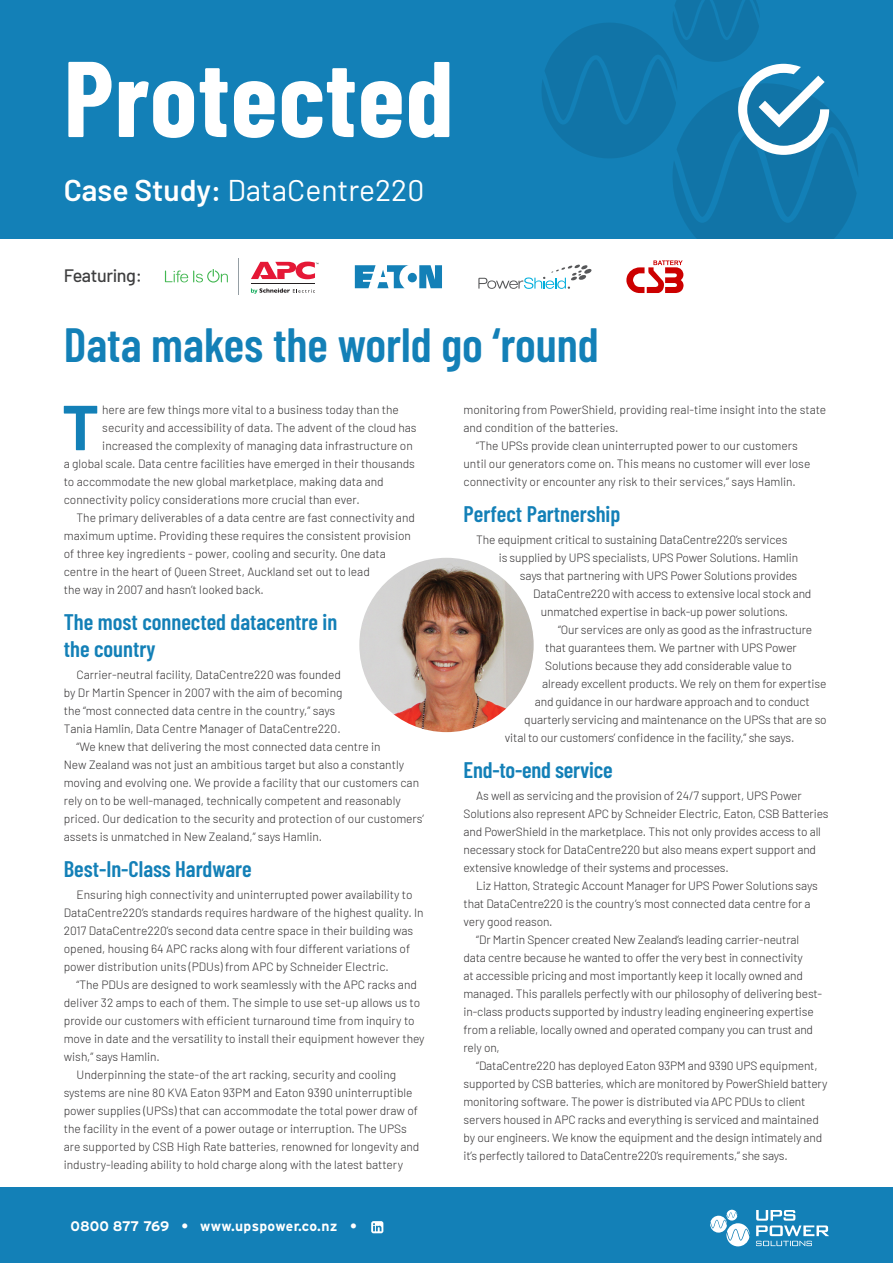
<style>
.page{position:relative;width:893px;height:1263px;background:#fff}
.page>*{position:absolute;margin:0;border:0;box-sizing:border-box;transform-origin:0 0}
.t1{font:700 107.25px "Barlow Condensed";letter-spacing:.01em;color:#fff}
.t2{font:700 63.45px "Barlow";color:#1380b7}
.t3{font:600 48px "Barlow Condensed";color:#1380b7}
.t4{font:30px "Barlow";color:#fff}
.t5{font:600 22.5px/27px "Barlow Condensed";color:#1380b7}
.t6{font:500 18px "Barlow";letter-spacing:-.02em;color:#3e3e3f}
.t7{font:700 13.95px "Interstate";letter-spacing:.01em;color:#fff}
.t8{font:300 12px/18px "Barlow";letter-spacing:-.01em;color:#312f30}
.s1{font-weight:600}
</style>
<div class="page">
<div style="left:0;top:0;width:893px;height:239px;background:#1380b7"></div>
<svg style="left:542px;top:0;width:316px;height:239px"></svg>
<div style="left:0;top:1187px;width:893px;height:76px;background:#1380b7"></div>
<svg style="left:371px;top:1221px;width:12px;height:12px"></svg>
<svg style="left:710px;top:1209px;width:40px;height:37px"></svg>
<svg style="left:756px;top:1210px;width:73px;height:36px"></svg>
<svg style="left:738px;top:64px;width:91px;height:91px"></svg>
<svg style="left:355px;top:265px;width:87px;height:23px"></svg>
<img style="left:359px;top:558px;width:175px;height:174px;border-radius:87px">
<svg style="left:165px;top:269px;width:63px;height:14px"></svg>
<hr style="left:239px;top:259px;width:1px;height:36px;background:#959ea4">
<svg style="left:251px;top:288px;width:64px;height:6px"></svg>
<hr style="left:251px;top:283px;width:64px;height:1px;background:#231f20">
<svg style="left:251px;top:262px;width:67px;height:17px"></svg>
<svg style="left:478px;top:264px;width:114px;height:25px"></svg>
<svg style="left:626px;top:260px;width:58px;height:33px"></svg>
<p class="t1" style="left:64px;top:22px;width:391px">Protected</p>
<p class="t4" style="left:64px;top:168px;width:362px"><span class="s1">Case Study:</span> DataCentre220</p>
<p class="t6" style="left:64px;top:262px;width:80px">Featuring:</p>
<p class="t3" style="left:64px;top:311px;width:537px">Data makes the world go ‘round</p>
<p class="t2" style="left:62px;top:380px;width:39px">T</p>
<p class="t8" style="left:102px;top:400px;width:298px">here are few things more vital to a business today than the</p>
<p class="t8" style="left:102px;top:418px;width:316px">security and accessibility of data. The advent of the cloud has</p>
<p class="t8" style="left:102px;top:436px;width:312px">increased the complexity of managing data infrastructure on</p>
<p class="t8" style="left:64px;top:454px;width:353px">a global scale. Data centre facilities have emerged in their thousands</p>
<p class="t8" style="left:64px;top:472px;width:321px">to accommodate the new global marketplace, making data and</p>
<p class="t8" style="left:64px;top:490px;width:297px">connectivity policy considerations more crucial than ever.</p>
<p class="t8" style="left:64px;top:508px;width:353px;text-indent:13px">The primary deliverables of a data centre are fast connectivity and maximum uptime. Providing these requires the consistent provision of three key ingredients - power, cooling and security. One data centre in the heart of Queen Street, Auckland set out to lead<br>the way in 2007 and hasn’t looked back.</p>
<p class="t5" style="left:64px;top:607px;width:275px">The most connected datacentre in the country</p>
<p class="t8" style="left:64px;top:665px;width:280px;text-indent:13px">Carrier-neutral facility, DataCentre220 was founded by Dr Martin Spencer in 2007 with the aim of becoming the “most connected data centre in the country,” says Tania Hamlin, Data Centre Manager of DataCentre220.</p>
<p class="t8" style="left:64px;top:737px;width:362px;text-indent:13px">“We knew that delivering the most connected data centre in<br>New Zealand was not just an ambitious target but also a constantly moving and evolving one. We provide a facility that our customers can rely on to be well-managed, technically competent and reasonably priced. Our dedication to the security and protection of our customers’ assets is unmatched in New Zealand,” says Hamlin.</p>
<p class="t5" style="left:64px;top:853px;width:189px">Best-In-Class Hardware</p>
<p class="t8" style="left:64px;top:884px;width:361px;text-indent:13px">Ensuring high connectivity and uninterrupted power availability to DataCentre220’s standards requires hardware of the highest quality. In 2017 DataCentre220’s second data centre space in their building was opened, housing 64 APC racks along with four different variations of power distribution units (PDUs) from APC by Schneider Electric.</p>
<p class="t8" style="left:64px;top:974px;width:362px;text-indent:13px">“The PDUs are designed to work seamlessly with the APC racks and deliver 32 amps to each of them. The simple to use set-up allows us to provide our customers with efficient turnaround time from inquiry to move in date and the versatility to install their equipment however they wish,” says Hamlin.</p>
<p class="t8" style="left:64px;top:1064px;width:357px;text-indent:13px">Underpinning the state-of the art racking, security and cooling systems are nine 80 KVA Eaton 93PM and Eaton 9390 uninterruptible power supplies (UPSs) that can accommodate the total power draw of the facility in the event of a power outage or interruption. The UPSs are supported by CSB High Rate batteries, renowned for longevity and industry-leading ability to hold charge along with the latest battery</p>
<p class="t7" style="left:70px;top:1218px;width:288px">0800 877 769 • www.upspower.co.nz •</p>
<p class="t8" style="left:463px;top:400px;width:364px">monitoring from PowerShield, providing real-time insight into the state and condition of the batteries.</p>
<p class="t8" style="left:463px;top:436px;width:348px;text-indent:13px">“The UPSs provide clean uninterrupted power to our customers until our generators come on. This means no customer will ever lose connectivity or encounter any risk to their services,” says Hamlin.</p>
<p class="t5" style="left:463px;top:499px;width:158px">Perfect Partnership</p>
<p class="t8" style="left:476px;top:530px;width:313px">The equipment critical to sustaining DataCentre220’s services</p>
<p class="t8" style="left:499px;top:548px;width:301px">is supplied by UPS specialists, UPS Power Solutions. Hamlin</p>
<p class="t8" style="left:520px;top:566px;width:279px">says that partnering with UPS Power Solutions provides</p>
<p class="t8" style="left:533px;top:584px;width:280px">DataCentre220 with access to extensive local stock and</p>
<p class="t8" style="left:541px;top:602px;width:249px">unmatched expertise in back-up power solutions.</p>
<p class="t8" style="left:558px;top:620px;width:256px">“Our services are only as good as the infrastructure</p>
<p class="t8" style="left:545px;top:638px;width:253px">that guarantees them. We partner with UPS Power</p>
<p class="t8" style="left:545px;top:656px;width:248px">Solutions because they add considerable value to</p>
<p class="t8" style="left:542px;top:674px;width:286px">already excellent products. We rely on them for expertise</p>
<p class="t8" style="left:535px;top:692px;width:276px">and guidance in our hardware approach and to conduct</p>
<p class="t8" style="left:524px;top:710px;width:304px">quarterly servicing and maintenance on the UPSs that are so</p>
<p class="t8" style="left:505px;top:728px;width:291px">vital to our customers’ confidence in the facility,” she says.</p>
<p class="t5" style="left:463px;top:754px;width:151px">End-to-end service</p>
<p class="t8" style="left:463px;top:785px;width:367px;text-indent:13px">As well as servicing and the provision of 24/7 support, UPS Power Solutions also represent APC by Schneider Electric, Eaton, CSB Batteries and PowerShield in the marketplace. This not only provides access to all necessary stock for DataCentre220 but also means expert support and extensive knowledge of their systems and processes.</p>
<p class="t8" style="left:463px;top:875px;width:356px;text-indent:13px">Liz Hatton, Strategic Account Manager for UPS Power Solutions says that DataCentre220 is the country’s most connected data centre for a very good reason.</p>
<p class="t8" style="left:463px;top:929px;width:360px;text-indent:13px">“Dr Martin Spencer created New Zealand’s leading carrier-neutral data centre because he wanted to offer the very best in connectivity<br>at accessible pricing and most importantly keep it locally owned and managed. This parallels perfectly with our philosophy of delivering best&shy;in-class products supported by industry leading engineering expertise from a reliable, locally owned and operated company you can trust and rely on,</p>
<p class="t8" style="left:463px;top:1055px;width:366px;text-indent:13px">“DataCentre220 has deployed Eaton 93PM and 9390 UPS equipment, supported by CSB batteries, which are monitored by PowerShield battery monitoring software. The power is distributed via APC PDUs to client servers housed in APC racks and everything is serviced and maintained by our engineers. We know the equipment and the design intimately and it’s perfectly tailored to DataCentre220’s requirements,” she says.</p>
</div>
